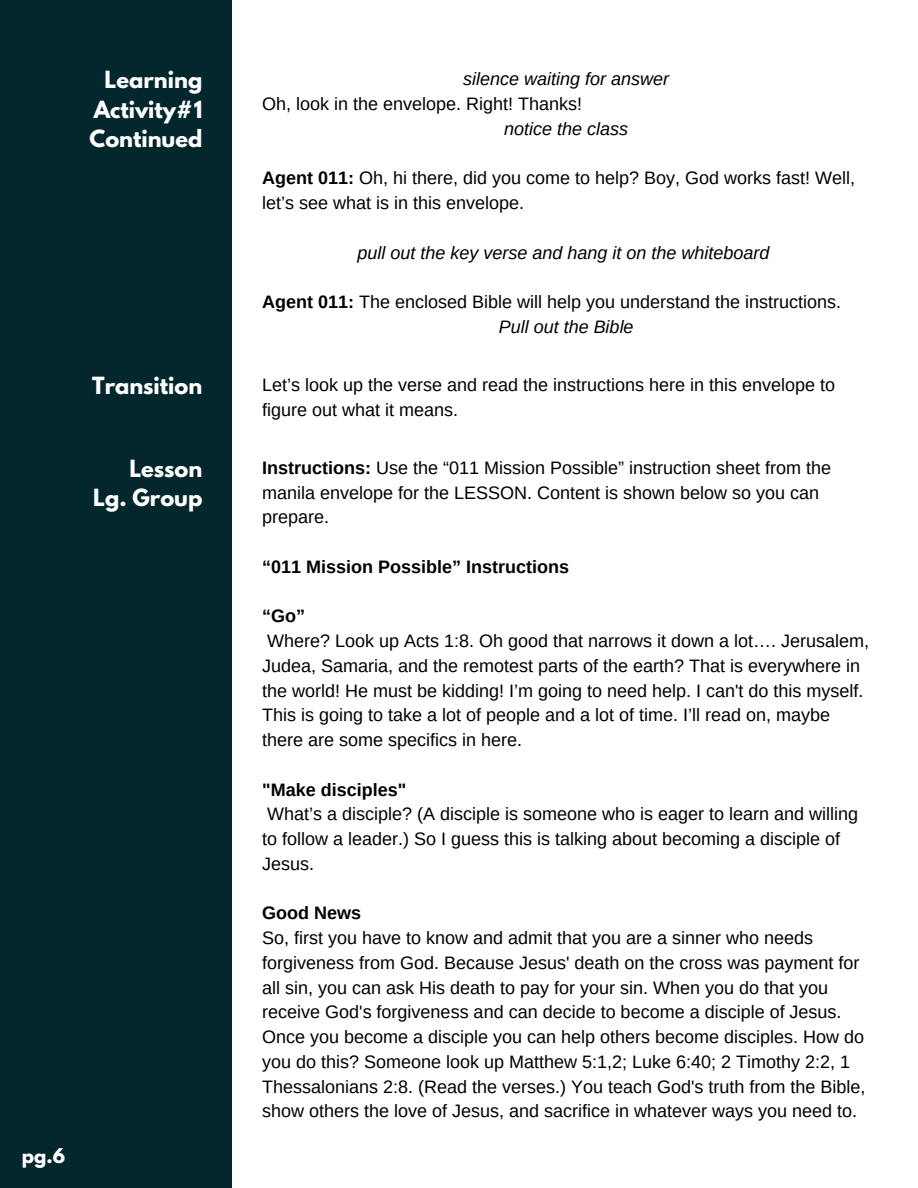
<style>
.page{position:relative;width:918px;height:1188px;background:#fff}
.page>*{position:absolute;margin:0;border:0;box-sizing:border-box;transform-origin:0 0}
.t1{font:700 21px "League Spartan";color:#fff}
.t2{font:18px/24.8px "Arimo";color:#000}
.t3{font:italic 18px "Arimo";color:#000}
.t4{font:700 18px "Arimo";color:#000}
.t5{font:700 18px "League Spartan";color:#fff}
.s1{font-weight:700}
</style>
<div class="page">
<div style="left:0;top:0;width:232px;height:1188px;background:#03272d"></div>
<p class="t1" style="left:105px;top:69px;width:99px">Learning</p>
<p class="t1" style="left:94px;top:99px;width:110px">Activity#1</p>
<p class="t1" style="left:90px;top:128px;width:114px">Continued</p>
<p class="t1" style="left:92px;top:375px;width:112px">Transition</p>
<p class="t1" style="left:129px;top:458px;width:74px">Lesson</p>
<p class="t1" style="left:93px;top:487px;width:111px">Lg. Group</p>
<p class="t5" style="left:22px;top:1146px;width:45px">pg.6</p>
<p class="t3" style="left:463px;top:69px;width:207px">silence waiting for answer</p>
<p class="t2" style="left:262px;top:91px;width:321px">Oh, look in the envelope. Right! Thanks!</p>
<p class="t3" style="left:504px;top:119px;width:125px">notice the class</p>
<p class="t2" style="left:262px;top:166px;width:594px"><span class="s1">Agent 011:</span> Oh, hi there, did you come to help? Boy, God works fast! Well, let’s see what is in this envelope.</p>
<p class="t3" style="left:358px;top:242px;width:413px">pull out the key verse and hang it on the whiteboard</p>
<p class="t2" style="left:262px;top:289px;width:580px"><span class="s1">Agent 011:</span> The enclosed Bible will help you understand the instructions.</p>
<p class="t3" style="left:499px;top:317px;width:136px">Pull out the Bible</p>
<p class="t2" style="left:262px;top:372px;width:574px">Let’s look up the verse and read the instructions here in this envelope to figure out what it means.</p>
<p class="t2" style="left:262px;top:455px;width:570px"><span class="s1">Instructions:</span> Use the “011 Mission Possible” instruction sheet from the manila envelope for the LESSON. Content is shown below so you can prepare.</p>
<p class="t4" style="left:262px;top:557px;width:308px">“011 Mission Possible” Instructions</p>
<p class="t4" style="left:262px;top:606px;width:44px">“Go”</p>
<p class="t2" style="left:262px;top:629px;width:608px">Where? Look up Acts 1:8. Oh good that narrows it down a lot…. Jerusalem, Judea, Samaria, and the remotest parts of the earth? That is everywhere in the world! He must be kidding! I’m going to need help. I can't do this myself.<br>This is going to take a lot of people and a lot of time. I’ll read on, maybe there are some specifics in here.</p>
<p class="t4" style="left:262px;top:779px;width:146px">"Make disciples"</p>
<p class="t2" style="left:262px;top:802px;width:597px">What’s a disciple? (A disciple is someone who is eager to learn and willing to follow a leader.) So I guess this is talking about becoming a disciple of<br>Jesus.</p>
<p class="t4" style="left:262px;top:903px;width:100px">Good News</p>
<p class="t2" style="left:262px;top:926px;width:605px">So, first you have to know and admit that you are a sinner who needs forgiveness from God. Because Jesus' death on the cross was payment for all sin, you can ask His death to pay for your sin. When you do that you receive God's forgiveness and can decide to become a disciple of Jesus.<br>Once you become a disciple you can help others become disciples. How do you do this? Someone look up Matthew 5:1,2; Luke 6:40; 2 Timothy 2:2, 1<br>Thessalonians 2:8. (Read the verses.) You teach God's truth from the Bible, show others the love of Jesus, and sacrifice in whatever ways you need to.</p>
</div>
